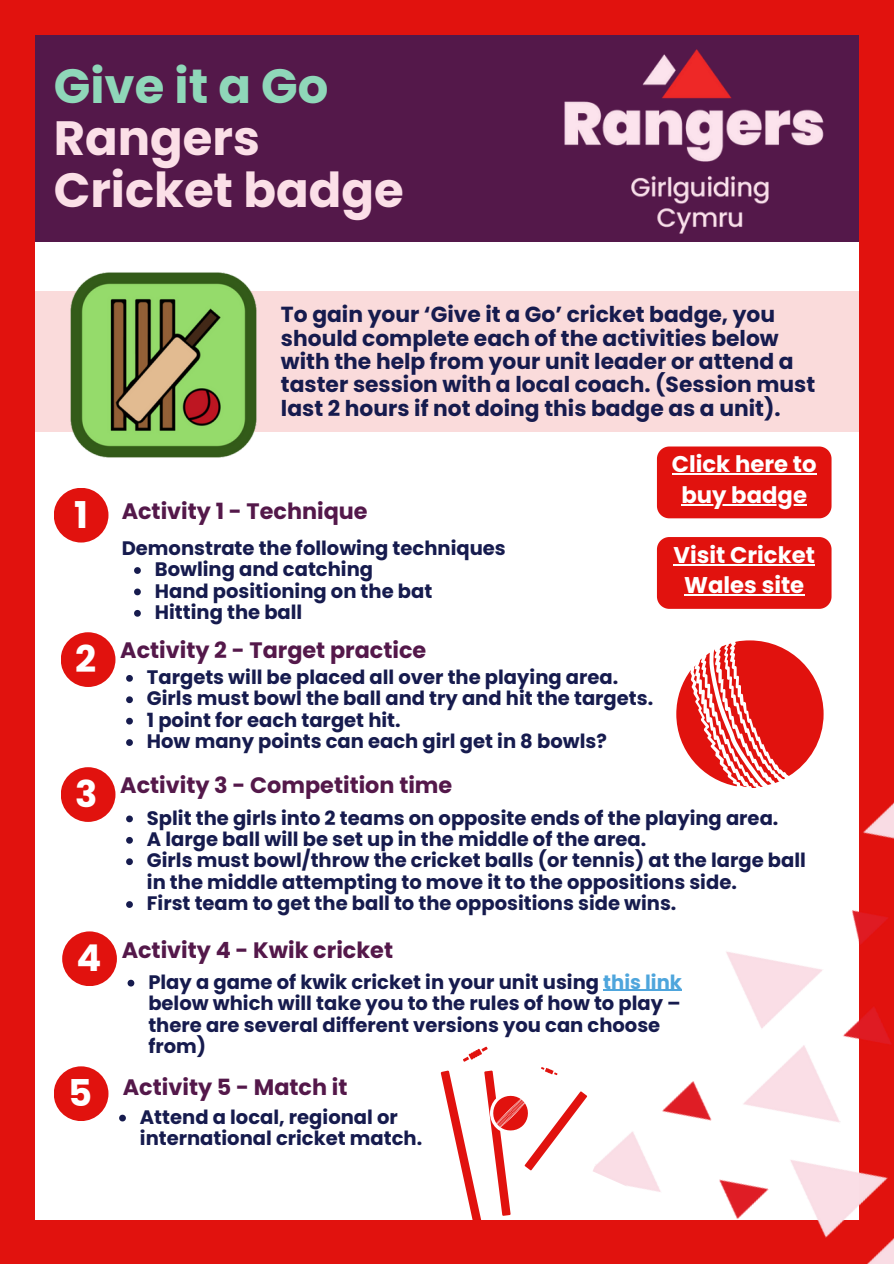
<style>
.page{position:relative;width:894px;height:1264px;background:#fff}
.page>*{position:absolute;margin:0;border:0;box-sizing:border-box;transform-origin:0 0}
.t1{font:700 48.15px "Poppins";color:#fbdfe7}
.t2{font:700 48.15px "Poppins";color:#8fd7b9}
.t3{font:700 36.9px "Poppins";color:#fff}
.t4{font:700 22.65px/30.6px "Poppins";color:#fff;text-align:center}
.t5{font:700 22.35px "Poppins";color:#54184a}
.t6{font:700 21.75px/23.2px "Poppins";color:#161b4e}
.t7{font:700 19.5px/21.5px "Poppins";color:#161b4e}
.s1{color:#4ea5dc}
</style>
<div class="page">
<div style="left:0;top:0;width:893px;height:1263px;background:#e1120e"></div>
<div style="left:35px;top:35px;width:823px;height:1184px;background:#fff"></div>
<div style="left:35px;top:35px;width:823px;height:206px;background:#54184a"></div>
<div style="left:35px;top:291px;width:824px;height:141px;background:#fadbdb"></div>
<svg style="left:54px;top:488px;width:55px;height:55px"></svg>
<svg style="left:61px;top:632px;width:55px;height:55px"></svg>
<img style="left:54px;top:272px;width:219px;height:186px">
<svg style="left:440px;top:1046px;width:147px;height:174px"></svg>
<div style="left:656px;top:446px;width:175px;height:72px;background:#e1120e"></div>
<hr style="left:671px;top:473px;width:145px;height:2px;background:#fff">
<hr style="left:681px;top:504px;width:125px;height:1px;background:#fff">
<div style="left:656px;top:537px;width:175px;height:72px;background:#e1120e"></div>
<hr style="left:673px;top:564px;width:141px;height:1px;background:#fff">
<hr style="left:684px;top:594px;width:120px;height:2px;background:#fff">
<svg style="left:126px;top:675px;width:7px;height:6px"></svg>
<svg style="left:126px;top:696px;width:7px;height:7px"></svg>
<svg style="left:126px;top:717px;width:7px;height:7px"></svg>
<svg style="left:126px;top:739px;width:7px;height:7px"></svg>
<svg style="left:61px;top:767px;width:55px;height:55px"></svg>
<svg style="left:126px;top:815px;width:7px;height:7px"></svg>
<svg style="left:126px;top:837px;width:7px;height:6px"></svg>
<svg style="left:126px;top:858px;width:7px;height:7px"></svg>
<svg style="left:126px;top:901px;width:7px;height:6px"></svg>
<img style="left:564px;top:50px;width:260px;height:184px">
<img style="left:592px;top:743px;width:301px;height:520px">
<svg style="left:62px;top:931px;width:55px;height:55px"></svg>
<svg style="left:54px;top:1066px;width:55px;height:55px"></svg>
<svg style="left:676px;top:640px;width:147px;height:148px"></svg>
<svg style="left:134px;top:567px;width:7px;height:7px"></svg>
<svg style="left:134px;top:588px;width:7px;height:7px"></svg>
<svg style="left:134px;top:610px;width:7px;height:6px"></svg>
<svg style="left:127px;top:979px;width:7px;height:7px"></svg>
<hr style="left:603px;top:989px;width:78px;height:2px;background:#4ea5dc">
<svg style="left:119px;top:1114px;width:7px;height:7px"></svg>
<p class="t2" style="left:54px;top:53px;width:276px">Give it a Go</p>
<p class="t1" style="left:54px;top:105px;width:208px">Rangers</p>
<p class="t1" style="left:54px;top:156px;width:351px">Cricket badge</p>
<p class="t3" style="left:74px;top:489px;width:15px">1</p>
<p class="t3" style="left:75px;top:633px;width:23px">2</p>
<p class="t6" style="left:281px;top:303px;width:535px">To gain your ‘Give it a Go’ cricket badge, you should complete each of the activities below with the help from your unit leader or attend a taster session with a local coach. (Session must last 2 hours if not doing this badge as a unit).</p>
<p class="t5" style="left:122px;top:495px;width:247px">Activity 1 - Technique</p>
<p class="t7" style="left:122px;top:537px;width:385px">Demonstrate the following techniques</p>
<p class="t7" style="left:155px;top:558px;width:220px">Bowling and catching</p>
<p class="t7" style="left:155px;top:580px;width:279px">Hand positioning on the bat</p>
<p class="t7" style="left:155px;top:601px;width:149px">Hitting the ball</p>
<p class="t5" style="left:120px;top:635px;width:307px">Activity 2 - Target practice</p>
<p class="t7" style="left:147px;top:666px;width:473px">Targets will be placed all over the playing area.</p>
<p class="t7" style="left:147px;top:687px;width:507px">Girls must bowl the ball and try and hit the targets.</p>
<p class="t7" style="left:147px;top:709px;width:255px">1 point for each target hit.</p>
<p class="t7" style="left:147px;top:730px;width:461px">How many points can each girl get in 8 bowls?</p>
<p class="t4" style="left:671px;top:449px;width:146px">Click here to buy badge</p>
<p class="t4" style="left:673px;top:539px;width:143px">Visit Cricket</p>
<p class="t4" style="left:684px;top:570px;width:122px">Wales site</p>
<p class="t3" style="left:75px;top:768px;width:24px">3</p>
<p class="t5" style="left:120px;top:769px;width:333px">Activity 3 - Competition time</p>
<p class="t7" style="left:147px;top:807px;width:632px">Split the girls into 2 teams on opposite ends of the playing area.</p>
<p class="t7" style="left:147px;top:828px;width:500px">A large ball will be set up in the middle of the area.</p>
<p class="t7" style="left:147px;top:849px;width:660px">Girls must bowl/throw the cricket balls (or tennis) at the large ball in the middle attempting to move it to the oppositions side.</p>
<p class="t7" style="left:147px;top:892px;width:531px">First team to get the ball to the oppositions side wins.</p>
<p class="t3" style="left:76px;top:932px;width:26px">4</p>
<p class="t5" style="left:122px;top:934px;width:273px">Activity 4 - Kwik cricket</p>
<p class="t7" style="left:148px;top:971px;width:535px">Play a game of kwik cricket in your unit using <span class="s1">this link </span>below which will take you to the rules of how to play – there are several different versions you can choose from)</p>
<p class="t5" style="left:123px;top:1070px;width:226px">Activity 5 - Match it</p>
<p class="t7" style="left:140px;top:1106px;width:284px">Attend a local, regional or international cricket match.</p>
<p class="t3" style="left:68px;top:1067px;width:25px">5</p>
</div>
